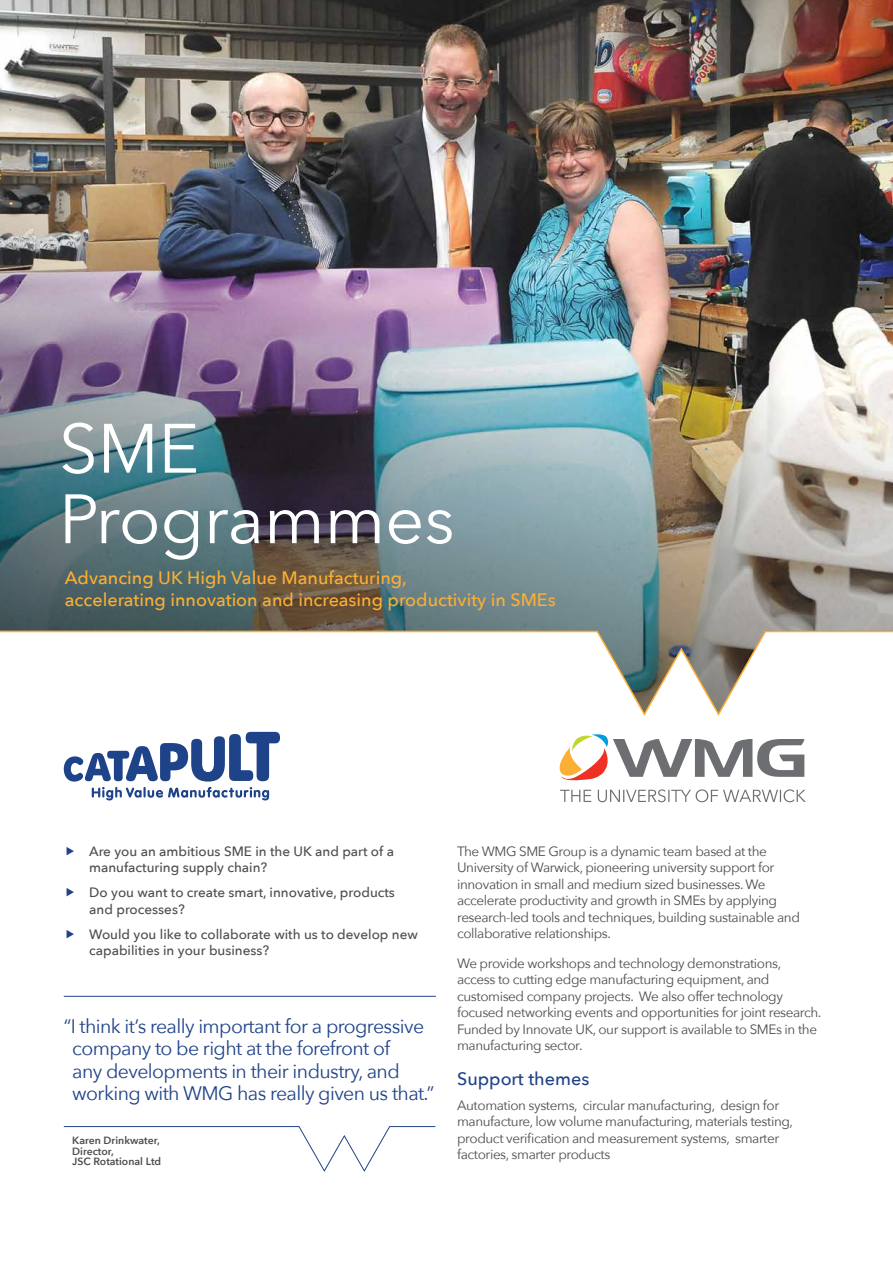
<style>
.page{position:relative;width:893px;height:1263px;background:#fff}
.page>*{position:absolute;margin:0;border:0;box-sizing:border-box;transform-origin:0 0}
.t1{font:69px/70.5px "Avenir Next";letter-spacing:-.005em;color:#fff}
.t2{font:19.5px/22.5px "Avenir Next";letter-spacing:-.03em;color:#1f4388}
.t3{font:500 18px/21.6px "Avenir Next";color:#fbaf34}
.t4{font:500 18px "Avenir Next";color:#1f4388}
.t5{font:13.5px/16.5px "Avenir Next";letter-spacing:-.03em;color:#4d4d4f}
.t6{font:500 13.5px/16.5px "Avenir Next";color:#4d4d4f}
.t7{font:600 10.5px/10.5px "Avenir Next";color:#4d4d4f}
</style>
<div class="page">
<img style="left:0;top:0;width:893px;height:630px">
<svg style="left:0;top:630px;width:893px;height:86px"></svg>
<svg style="left:560px;top:789px;width:246px;height:13px"></svg>
<svg style="left:559px;top:734px;width:245px;height:47px"></svg>
<hr style="left:64px;top:996px;width:372px;height:1px;background:#1f4388">
<svg style="left:63px;top:1126px;width:373px;height:46px"></svg>
<svg style="left:64px;top:732px;width:216px;height:68px"></svg>
<h1 class="t1" style="left:59px;top:410px;width:397px">SME<br>Programmes</h1>
<h3 class="t3" style="left:65px;top:566px;width:492px">Advancing UK High Value Manufacturing,<br>accelerating innovation and increasing productivity in SMEs</h3>
<p class="t6" style="left:89px;top:842px;width:307px">Are you an ambitious SME in the UK and part of a manufacturing supply chain?</p>
<p class="t6" style="left:89px;top:883px;width:307px">Do you want to create smart, innovative, products and processes?</p>
<p class="t6" style="left:89px;top:925px;width:330px">Would you like to collaborate with us to develop new capabilities in your business?</p>
<h2 class="t2" style="left:72px;top:1014px;width:363px;text-indent:-9px">“I think it’s really important for a progressive company to be right at the forefront of<br>any developments in their industry, and working with WMG has really given us that.”</h2>
<p class="t7" style="left:72px;top:1135px;width:91px">Karen Drinkwater,<br>Director,<br>JSC Rotational Ltd</p>
<p class="t5" style="left:457px;top:842px;width:344px">The WMG SME Group is a dynamic team based at the University of Warwick, pioneering university support for innovation in small and medium sized businesses. We accelerate productivity and growth in SMEs by applying research-led tools and techniques, building sustainable and collaborative relationships.</p>
<p class="t5" style="left:457px;top:954px;width:366px">We provide workshops and technology demonstrations, access to cutting edge manufacturing equipment, and customised company projects. We also offer technology focused networking events and opportunities for joint research.<br>Funded by Innovate UK, our support is available to SMEs in the manufacturing sector.</p>
<h3 class="t4" style="left:457px;top:1063px;width:134px">Support themes</h3>
<p class="t5" style="left:457px;top:1096px;width:337px">Automation systems, circular manufacturing, design for manufacture, low volume manufacturing, materials testing, product verification and measurement systems, smarter factories, smarter products</p>
</div>
